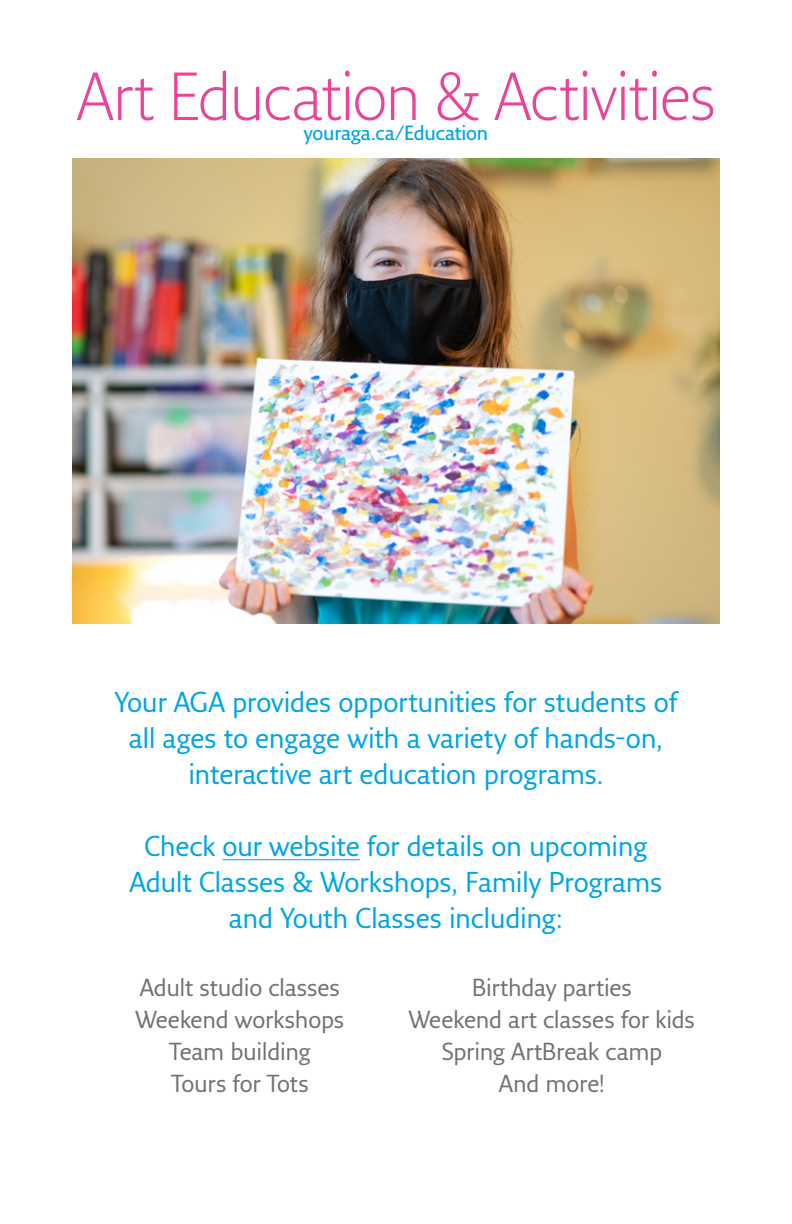
<style>
.page{position:relative;width:792px;height:1224px;background:#fff}
.page>*{position:absolute;margin:0;border:0;box-sizing:border-box;transform-origin:0 0}
.t1{font:300 66px "Fresco Sans Pro";letter-spacing:-.015em;color:#ea4498}
.Body_3{font:28px/36px "Fresco Sans Pro";letter-spacing:-.015em;color:#00a5e3;text-align:center}
.Body_3-2{font:24px "Fresco Sans Pro";letter-spacing:-.01em;color:#717275}
.t2{font:600 20px "Fresco Sans Pro";letter-spacing:-.01em;color:#00a5e3}
</style>
<div class="page">
<hr style="left:223px;top:859px;width:137px;height:1px;background:#00a5e3">
<img style="left:72px;top:158px;width:648px;height:466px">
<h1 class="t1" style="left:77px;top:55px;width:640px">Art Education &amp; Activities</h1>
<h1 class="t2" style="left:304px;top:120px;width:186px">youraga.ca/Education</h1>
<p class="Body_3" style="left:115px;top:683px;width:564px">Your AGA provides opportunities for students of all ages to engage with a variety of hands-on, interactive art education programs.</p>
<p class="Body_3" style="left:144px;top:827px;width:505px">Check our website for details on upcoming</p>
<p class="Body_3" style="left:129px;top:863px;width:535px">Adult Classes &amp; Workshops, Family Programs</p>
<p class="Body_3" style="left:229px;top:899px;width:336px">and Youth Classes including:</p>
<p class="Body_3-2" style="left:140px;top:973px;width:202px">Adult studio classes</p>
<p class="Body_3-2" style="left:135px;top:1005px;width:211px">Weekend workshops</p>
<p class="Body_3-2" style="left:169px;top:1037px;width:143px">Team building</p>
<p class="Body_3-2" style="left:171px;top:1069px;width:139px">Tours for Tots</p>
<p class="Body_3-2" style="left:472px;top:973px;width:162px">Birthday parties</p>
<p class="Body_3-2" style="left:409px;top:1005px;width:288px">Weekend art classes for kids</p>
<p class="Body_3-2" style="left:442px;top:1037px;width:222px">Spring ArtBreak camp</p>
<p class="Body_3-2" style="left:499px;top:1069px;width:108px">And more!</p>
</div>
